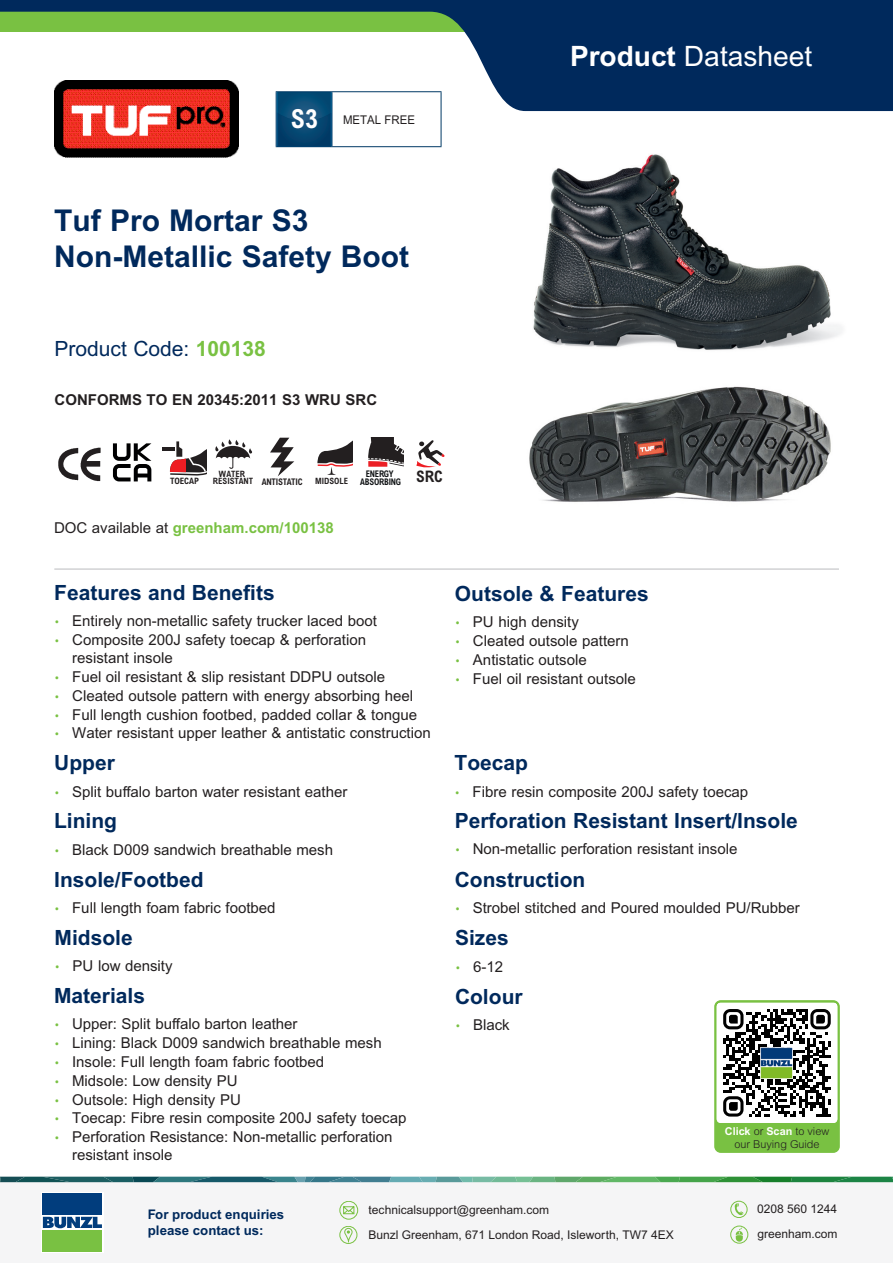
<style>
.page{position:relative;width:893px;height:1263px;background:#fff}
.page>*{position:absolute;margin:0;border:0;box-sizing:border-box;transform-origin:0 0}
.Product_Name{font:700 30px/36px "Arial MT Pro";color:#00295c}
.t1{font:28.05px "Arial MT Pro";color:#fff}
.t2{font:700 condensed 26.25px "Arial MT Pro";color:#fff}
.Product_Name-2{font:700 21px "Arial MT Pro";color:#00295c}
.Bullet_Points{font:700 21px "Arial MT Pro";color:#00295c}
.Product_Name-3{font:21px "Arial MT Pro";color:#00295c}
.t3{font:15px/18px "Arial MT Pro";color:#231f20}
.Paragraph_Style_1{font:700 15px "Arial MT Pro";color:#79c142}
.Product_Name-4{font:700 15px "Arial MT Pro";color:#231f20}
.t4{font:700 13.35px/15.9px "Arial MT Pro";color:#00295c}
.Product_Conforms_To{font:12px/24.8px "Arial MT Pro";color:#231f20}
.Product_Conforms_To-2{font:12px "Arial MT Pro";color:#231f20;scale:.95 1}
.t5{font:300 10.8px/13px "Arial MT Pro";color:#231f20;text-align:center}
.t6{font:700 condensed 9.15px "Arial MT Pro";letter-spacing:-.025em;color:#231f20}
.t7{font:700 condensed 9.15px/7.5px "Arial MT Pro";letter-spacing:-.025em;color:#111416;scale:.94 1}
.t8{font:700 condensed 8.7px "Arial MT Pro";color:#231f20}
.s1{font-weight:700}
.s2{font-weight:700;color:#79c142}
.s3{font-size:8.7px}
.s4{font-weight:400;color:#231f20}
.s5{font-weight:300;font-size:12px;color:#79c142}
.s6{font-weight:700;color:#fff}
</style>
<div class="page">
<svg style="left:0;top:0;width:893px;height:111px;fill:#00295c"></svg>
<hr style="left:54px;top:568px;width:785px;height:2px;background:#d1d2d4">
<img style="left:54px;top:81px;width:184px;height:77px">
<img style="left:58px;top:447px;width:43px;height:35px">
<svg style="left:113px;top:443px;width:38px;height:38px"></svg>
<hr style="left:162px;top:447px;width:13px;height:4px;background:#231f20">
<svg style="left:169px;top:441px;width:38px;height:34px"></svg>
<svg style="left:215px;top:439px;width:37px;height:30px"></svg>
<svg style="left:270px;top:438px;width:24px;height:38px"></svg>
<svg style="left:317px;top:440px;width:36px;height:35px"></svg>
<svg style="left:368px;top:437px;width:35px;height:30px"></svg>
<svg style="left:416px;top:440px;width:29px;height:28px"></svg>
<img style="left:529px;top:386px;width:302px;height:116px">
<img style="left:533px;top:154px;width:309px;height:196px">
<div style="left:0;top:1182px;width:893px;height:80px;background:#f5f5f6"></div>
<div style="left:340px;top:1226px;width:17px;height:18px;border:1px solid #79c142;border-radius:50%"></div>
<svg style="left:344px;top:1228px;width:9px;height:16px"></svg>
<div style="left:730px;top:1201px;width:17px;height:17px;border:1px solid #79c142;border-radius:50%"></div>
<svg style="left:734px;top:1203px;width:10px;height:12px"></svg>
<svg style="left:42px;top:1193px;width:60px;height:59px"></svg>
<div style="left:43px;top:1193px;width:59px;height:21px;background:#013d7d"></div>
<div style="left:43px;top:1230px;width:59px;height:21px;background:#79c142"></div>
<svg style="left:43px;top:1217px;width:59px;height:11px"></svg>
<svg style="left:0;top:1177px;width:893px;height:5px;background:#3b886c"></svg>
<div style="left:340px;top:1201px;width:18px;height:18px;border:1px solid #79c142;border-radius:50%"></div>
<svg style="left:343px;top:1206px;width:11px;height:8px"></svg>
<div style="left:730px;top:1226px;width:18px;height:17px;border:1px solid #79c142;border-radius:50%"></div>
<svg style="left:736px;top:1227px;width:7px;height:14px"></svg>
<div style="left:714px;top:1000px;width:126px;height:153px;border:3px solid #79c142;border-radius:5px"></div>
<svg style="left:716px;top:1003px;width:122px;height:148px"></svg>
<img style="left:761px;top:1047px;width:32px;height:31px">
<hr style="left:332px;top:91px;width:109px;height:1px;background:#003965">
<hr style="left:441px;top:92px;width:1px;height:54px;background:#003965">
<hr style="left:332px;top:146px;width:109px;height:1px;background:#003965">
<hr style="left:276px;top:91px;width:56px;height:1px;background:#003965">
<hr style="left:276px;top:92px;width:1px;height:54px;background:#003965">
<hr style="left:276px;top:146px;width:56px;height:1px;background:#003965">
<hr style="left:332px;top:92px;width:1px;height:54px;background:#003965">
<img style="left:277px;top:113px;width:55px;height:33px">
<img style="left:278px;top:113px;width:52px;height:8px">
<img style="left:277px;top:92px;width:55px;height:21px">
<p class="t2" style="left:291px;top:104px;width:28px">S3</p>
<p class="Product_Conforms_To-2" style="left:343px;top:112px;width:77px">METAL FREE</p>
<h2 class="t1" style="left:570px;top:40px;width:244px"><span class="s1">Product</span> Datasheet</h2>
<p class="Product_Name" style="left:54px;top:203px;width:357px">Tuf Pro Mortar S3<br>Non-Metallic Safety Boot</p>
<p class="Product_Name-3" style="left:55px;top:337px;width:213px">Product Code: <span class="s2">100138</span></p>
<p class="Product_Name-4" style="left:55px;top:391px;width:324px">CONFORMS TO EN 20345:2011 S3 WRU SRC</p>
<p class="t8" style="left:170px;top:476px;width:31px">TOECAP</p>
<p class="t8" style="left:219px;top:468px;width:28px">WATER</p>
<p class="t6" style="left:213px;top:476px;width:91px"><span class="s3">RESISTANT</span> ANTISTATIC</p>
<p class="t8" style="left:315px;top:476px;width:34px">MIDSOLE</p>
<p class="t7" style="left:360px;top:471px;width:89px;text-indent:6px">ENERGY<br>ABSORBING <sup>SRC</sup></p>
<p class="Paragraph_Style_1" style="left:54px;top:519px;width:281px"><span class="s4">DOC available at</span> greenham.com/100138</p>
<p class="Bullet_Points" style="left:54px;top:580px;width:222px">Features and Benefits</p>
<p class="t3" style="left:54px;top:613px;width:324px"><span class="s5">•</span> Entirely non-metallic safety trucker laced boot</p>
<p class="t3" style="left:72px;top:632px;width:295px;text-indent:-18px"><span class="s5">•</span> Composite 200J safety toecap &amp; perforation resistant insole</p>
<p class="t3" style="left:54px;top:668px;width:333px"><span class="s5">•</span> Fuel oil resistant &amp; slip resistant DDPU outsole</p>
<p class="t3" style="left:54px;top:687px;width:361px"><span class="s5">•</span> Cleated outsole pattern with energy absorbing heel</p>
<p class="t3" style="left:54px;top:706px;width:364px"><span class="s5">•</span> Full length cushion footbed, padded collar &amp; tongue</p>
<p class="t3" style="left:54px;top:725px;width:378px"><span class="s5">•</span> Water resistant upper leather &amp; antistatic construction</p>
<p class="Bullet_Points" style="left:54px;top:750px;width:62px">Upper</p>
<p class="t3" style="left:54px;top:783px;width:295px"><span class="s5">•</span> Split buffalo barton water resistant eather</p>
<p class="Product_Name-2" style="left:54px;top:808px;width:64px">Lining</p>
<p class="t3" style="left:54px;top:841px;width:280px"><span class="s5">•</span> Black D009 sandwich breathable mesh</p>
<p class="Bullet_Points" style="left:54px;top:867px;width:151px">Insole/Footbed</p>
<p class="t3" style="left:54px;top:899px;width:223px"><span class="s5">•</span> Full length foam fabric footbed</p>
<p class="Product_Name-2" style="left:55px;top:925px;width:80px">Midsole</p>
<p class="t3" style="left:55px;top:958px;width:120px"><span class="s5">•</span> PU low density</p>
<p class="Product_Name-2" style="left:54px;top:983px;width:93px">Materials</p>
<p class="t3" style="left:54px;top:1016px;width:245px"><span class="s5">•</span> Upper: Split buffalo barton leather</p>
<p class="t3" style="left:54px;top:1035px;width:329px"><span class="s5">•</span> Lining: Black D009 sandwich breathable mesh</p>
<p class="t3" style="left:54px;top:1053px;width:272px"><span class="s5">•</span> Insole: Full length foam fabric footbed</p>
<p class="t3" style="left:54px;top:1072px;width:185px"><span class="s5">•</span> Midsole: Low density PU</p>
<p class="t3" style="left:54px;top:1091px;width:188px"><span class="s5">•</span> Outsole: High density PU</p>
<p class="t3" style="left:54px;top:1110px;width:354px"><span class="s5">•</span> Toecap: Fibre resin composite 200J safety toecap</p>
<p class="t3" style="left:72px;top:1129px;width:322px;text-indent:-18px"><span class="s5">•</span> Perforation Resistance: Non-metallic perforation resistant insole</p>
<p class="Product_Name-2" style="left:455px;top:581px;width:195px">Outsole &amp; Features</p>
<p class="t3" style="left:455px;top:614px;width:125px"><span class="s5">•</span> PU high density</p>
<p class="t3" style="left:455px;top:633px;width:175px"><span class="s5">•</span> Cleated outsole pattern</p>
<p class="t3" style="left:455px;top:651px;width:133px"><span class="s5">•</span> Antistatic outsole</p>
<p class="t3" style="left:455px;top:670px;width:182px"><span class="s5">•</span> Fuel oil resistant outsole</p>
<p class="Product_Name-2" style="left:455px;top:751px;width:75px">Toecap</p>
<p class="t3" style="left:455px;top:783px;width:295px"><span class="s5">•</span> Fibre resin composite 200J safety toecap</p>
<p class="Product_Name-2" style="left:455px;top:808px;width:345px">Perforation Resistant Insert/Insole</p>
<p class="t3" style="left:455px;top:841px;width:284px"><span class="s5">•</span> Non-metallic perforation resistant insole</p>
<p class="Product_Name-2" style="left:455px;top:867px;width:132px">Construction</p>
<p class="t3" style="left:455px;top:899px;width:347px"><span class="s5">•</span> Strobel stitched and Poured moulded PU/Rubber</p>
<p class="Product_Name-2" style="left:455px;top:925px;width:55px">Sizes</p>
<p class="t3" style="left:455px;top:958px;width:50px"><span class="s5">•</span> 6-12</p>
<p class="Product_Name-2" style="left:455px;top:984px;width:69px">Colour</p>
<p class="t3" style="left:455px;top:1017px;width:56px"><span class="s5">•</span> Black</p>
<p class="t5" style="left:725px;top:1125px;width:106px"><span class="s6">Click</span> or <span class="s6">Scan</span> to view our Buying Guide</p>
<p class="t4" style="left:148px;top:1207px;width:138px">For product enquiries please contact us:</p>
<p class="Product_Conforms_To" style="left:369px;top:1197px;width:182px">technicalsupport@greenham.com</p>
<p class="Product_Conforms_To" style="left:757px;top:1197px;width:82px">0208 560 1244 greenham.com</p>
<p class="Product_Conforms_To" style="left:369px;top:1223px;width:307px">Bunzl Greenham, 671 London Road, Isleworth, TW7 4EX</p>
</div>
